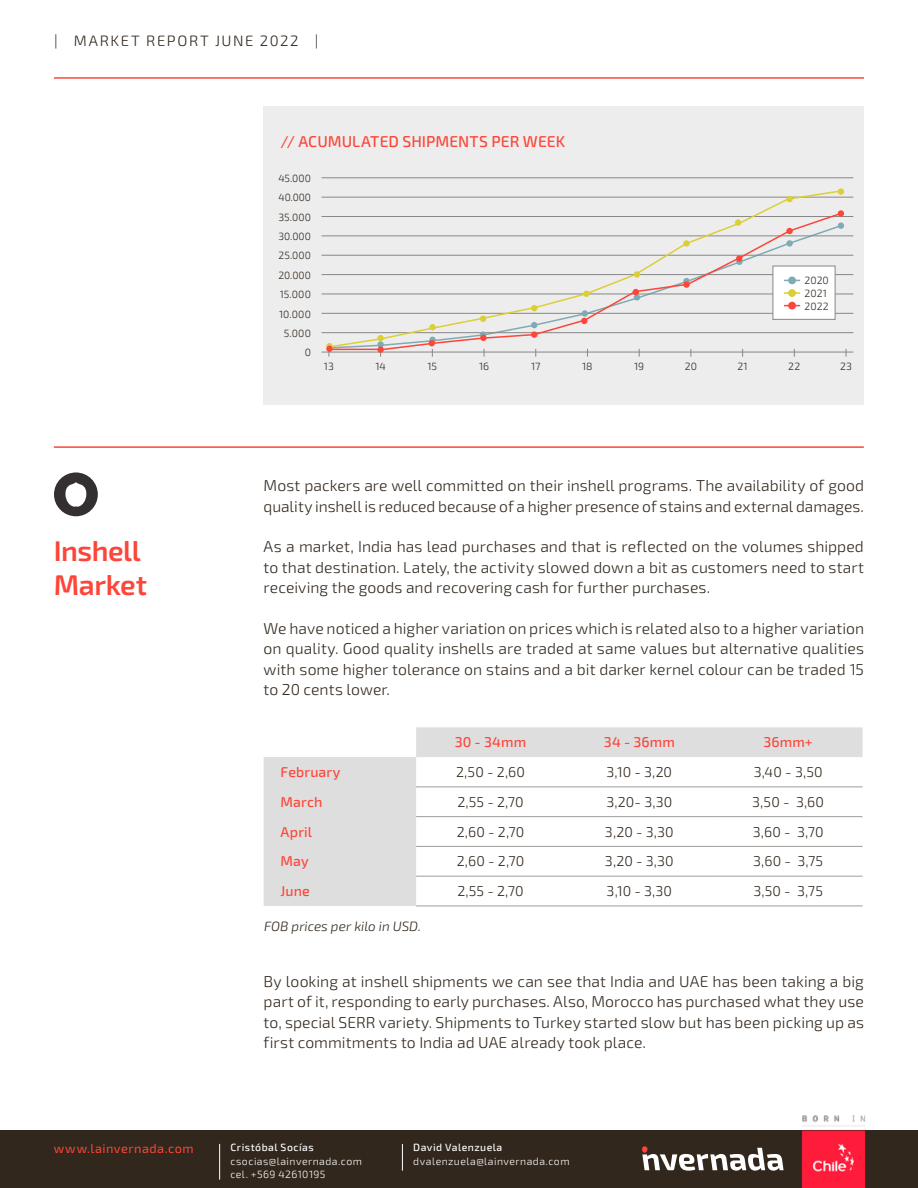
<style>
.page{position:relative;width:918px;height:1188px;background:#fff}
.page>*{position:absolute;margin:0;border:0;box-sizing:border-box;transform-origin:0 0}
.t1{font:600 28.5px/34.2px "Exo 2";letter-spacing:-.015em;color:#fd4539}
.t2{font:300 15.75px/20.4px "Exo 2";color:#31271d;text-align:justify}
.t3{font:500 15.75px "Exo 2";color:#fd4539}
.t4{font:300 15px "Exo 2";letter-spacing:.105em;color:#31271d}
.t5{font:300 14.25px "Exo 2";letter-spacing:.005em;color:#31271d}
.t6{font:500 14.25px "Exo 2";letter-spacing:.005em;color:#fd4539}
.t7{font:italic 300 13.5px "Exo 2";color:#31271d}
.t8{font:12.75px "Exo 2";letter-spacing:.035em;color:#fd4539}
.t9{font:300 10.5px "Exo 2";color:#31271d}
.t10{font:300 10.5px/13.5px "Exo 2";letter-spacing:.045em;color:#fff}
.t11{font:500 10.5px "Exo 2";letter-spacing:.045em;color:#fff}
</style>
<div class="page">
<div style="left:0;top:1131px;width:918px;height:57px;background:#31271d"></div>
<svg style="left:642px;top:1146px;width:142px;height:25px"></svg>
<hr style="left:219px;top:1144px;width:1px;height:36px;background:#fff">
<svg style="left:402px;top:1144px;width:1px;height:27px"></svg>
<img style="left:798px;top:1115px;width:71px;height:73px">
<div style="left:264px;top:107px;width:600px;height:298px;background:#ededed"></div>
<hr style="left:54px;top:77px;width:810px;height:2px;background:#fd4539">
<hr style="left:322px;top:178px;width:531px;height:1px;background:#878787">
<hr style="left:322px;top:216px;width:531px;height:1px;background:#878787">
<hr style="left:322px;top:197px;width:531px;height:1px;background:#878787">
<hr style="left:322px;top:274px;width:531px;height:1px;background:#878787">
<hr style="left:322px;top:294px;width:531px;height:1px;background:#878787">
<hr style="left:322px;top:313px;width:531px;height:1px;background:#878787">
<hr style="left:322px;top:332px;width:531px;height:1px;background:#878787">
<hr style="left:322px;top:255px;width:531px;height:1px;background:#878787">
<hr style="left:322px;top:236px;width:531px;height:1px;background:#878787">
<hr style="left:322px;top:352px;width:531px;height:1px;background:#878787">
<svg style="left:327px;top:189px;width:516px;height:23px"></svg>
<div style="left:786px;top:196px;width:7px;height:6px;background:#dbcf35;border-radius:50%"></div>
<div style="left:838px;top:188px;width:6px;height:7px;background:#dbcf35;border-radius:50%"></div>
<svg style="left:327px;top:212px;width:516px;height:139px"></svg>
<div style="left:838px;top:210px;width:6px;height:7px;background:#fd4539;border-radius:50%"></div>
<div style="left:786px;top:228px;width:7px;height:6px;background:#fd4539;border-radius:50%"></div>
<div style="left:736px;top:255px;width:6px;height:7px;background:#fd4539;border-radius:50%"></div>
<svg style="left:683px;top:281px;width:7px;height:7px"></svg>
<svg style="left:633px;top:289px;width:6px;height:6px"></svg>
<svg style="left:581px;top:318px;width:6px;height:6px"></svg>
<div style="left:531px;top:331px;width:6px;height:7px;background:#fd4539;border-radius:50%"></div>
<div style="left:480px;top:335px;width:7px;height:6px;background:#fd4539;border-radius:50%"></div>
<svg style="left:429px;top:340px;width:6px;height:17px"></svg>
<div style="left:377px;top:346px;width:7px;height:7px;background:#fd4539;border-radius:50%"></div>
<div style="left:326px;top:346px;width:7px;height:6px;background:#fd4539;border-radius:50%"></div>
<hr style="left:54px;top:446px;width:810px;height:2px;background:#fd4539">
<svg style="left:264px;top:727px;width:599px;height:179px"></svg>
<hr style="left:416px;top:787px;width:149px;height:1px;background:#9d9d9c">
<hr style="left:565px;top:787px;width:149px;height:1px;background:#9d9d9c">
<hr style="left:714px;top:787px;width:149px;height:1px;background:#9d9d9c">
<hr style="left:416px;top:816px;width:149px;height:1px;background:#9d9d9c">
<hr style="left:565px;top:816px;width:149px;height:1px;background:#9d9d9c">
<hr style="left:714px;top:816px;width:149px;height:1px;background:#9d9d9c">
<hr style="left:416px;top:846px;width:149px;height:1px;background:#9d9d9c">
<hr style="left:565px;top:846px;width:149px;height:1px;background:#9d9d9c">
<hr style="left:714px;top:846px;width:149px;height:1px;background:#9d9d9c">
<hr style="left:416px;top:876px;width:149px;height:1px;background:#9d9d9c">
<hr style="left:565px;top:876px;width:149px;height:1px;background:#9d9d9c">
<hr style="left:714px;top:876px;width:149px;height:1px;background:#9d9d9c">
<hr style="left:416px;top:906px;width:149px;height:1px;background:#9d9d9c">
<hr style="left:565px;top:906px;width:149px;height:1px;background:#9d9d9c">
<hr style="left:714px;top:906px;width:149px;height:1px;background:#9d9d9c">
<div style="left:54px;top:472px;width:44px;height:44px;background:#343032;border-radius:50%"></div>
<svg style="left:65px;top:482px;width:21px;height:25px"></svg>
<p class="t4" style="left:54px;top:32px;width:266px">| MARKET REPORT JUNE 2022 |</p>
<p class="t3" style="left:281px;top:132px;width:286px">// ACUMULATED SHIPMENTS PER WEEK</p>
<p class="t9" style="left:279px;top:172px;width:34px">45.000</p>
<p class="t9" style="left:279px;top:191px;width:34px">40.000</p>
<p class="t9" style="left:279px;top:211px;width:34px">35.000</p>
<p class="t9" style="left:279px;top:230px;width:34px">30.000</p>
<p class="t9" style="left:279px;top:250px;width:34px">25.000</p>
<p class="t9" style="left:279px;top:269px;width:34px">20.000</p>
<p class="t9" style="left:280px;top:288px;width:33px">15.000</p>
<p class="t9" style="left:279px;top:308px;width:33px">10.000</p>
<p class="t9" style="left:284px;top:327px;width:29px">5.000</p>
<p class="t9" style="left:305px;top:347px;width:8px">0</p>
<p class="t9" style="left:805px;top:275px;width:26px">2020</p>
<p class="t9" style="left:805px;top:287px;width:24px">2021</p>
<p class="t9" style="left:805px;top:300px;width:26px">2022</p>
<p class="t9" style="left:324px;top:360px;width:11px">13</p>
<p class="t9" style="left:375px;top:360px;width:12px">14</p>
<p class="t9" style="left:428px;top:360px;width:11px">15</p>
<p class="t9" style="left:479px;top:360px;width:12px">16</p>
<p class="t9" style="left:531px;top:360px;width:11px">17</p>
<p class="t9" style="left:582px;top:360px;width:12px">18</p>
<p class="t9" style="left:634px;top:360px;width:12px">19</p>
<p class="t9" style="left:685px;top:360px;width:14px">20</p>
<p class="t9" style="left:737px;top:360px;width:12px">21</p>
<p class="t9" style="left:788px;top:360px;width:14px">22</p>
<p class="t9" style="left:840px;top:360px;width:13px">23</p>
<p class="t1" style="left:54px;top:534px;width:95px">Inshell<br>Market</p>
<p class="t8" style="left:54px;top:1141px;width:141px">www.lainvernada.com</p>
<p class="t2" style="left:264px;top:476px;width:602px">Most packers are well committed on their inshell programs. The availability of good quality inshell is reduced because of a higher presence of stains and external damages.</p>
<p class="t2" style="left:264px;top:537px;width:602px">As a market, India has lead purchases and that is reflected on the volumes shipped to that destination. Lately, the activity slowed down a bit as customers need to start receiving the goods and recovering cash for further purchases.</p>
<p class="t2" style="left:264px;top:619px;width:602px">We have noticed a higher variation on prices which is related also to a higher variation on quality. Good quality inshells are traded at same values but alternative qualities with some higher tolerance on stains and a bit darker kernel colour can be traded 15 to 20 cents lower.</p>
<p class="t6" style="left:455px;top:734px;width:73px">30 - 34mm</p>
<p class="t6" style="left:604px;top:734px;width:73px">34 - 36mm</p>
<p class="t6" style="left:764px;top:734px;width:51px">36mm+</p>
<p class="t6" style="left:281px;top:764px;width:61px">February</p>
<p class="t5" style="left:456px;top:764px;width:70px">2,50 - 2,60</p>
<p class="t5" style="left:607px;top:764px;width:67px">3,10 - 3,20</p>
<p class="t5" style="left:754px;top:764px;width:70px">3,40 - 3,50</p>
<p class="t6" style="left:281px;top:793px;width:43px">March</p>
<p class="t5" style="left:457px;top:794px;width:68px">2,55 - 2,70</p>
<p class="t5" style="left:606px;top:794px;width:67px">3,20- 3,30</p>
<p class="t5" style="left:752px;top:794px;width:73px">3,50 - 3,60</p>
<p class="t6" style="left:281px;top:823px;width:33px">April</p>
<p class="t5" style="left:457px;top:823px;width:69px">2,60 - 2,70</p>
<p class="t5" style="left:605px;top:823px;width:70px">3,20 - 3,30</p>
<p class="t5" style="left:753px;top:823px;width:72px">3,60 - 3,70</p>
<p class="t6" style="left:281px;top:853px;width:30px">May</p>
<p class="t5" style="left:457px;top:853px;width:69px">2,60 - 2,70</p>
<p class="t5" style="left:605px;top:853px;width:70px">3,20 - 3,30</p>
<p class="t5" style="left:753px;top:853px;width:71px">3,60 - 3,75</p>
<p class="t6" style="left:281px;top:883px;width:31px">June</p>
<p class="t5" style="left:457px;top:883px;width:68px">2,55 - 2,70</p>
<p class="t5" style="left:607px;top:883px;width:67px">3,10 - 3,30</p>
<p class="t5" style="left:753px;top:883px;width:71px">3,50 - 3,75</p>
<p class="t7" style="left:264px;top:918px;width:158px">FOB prices per kilo in USD.</p>
<p class="t2" style="left:264px;top:972px;width:602px">By looking at inshell shipments we can see that India and UAE has been taking a big part of it, responding to early purchases. Also, Morocco has purchased what they use to, special SERR variety. Shipments to Turkey started slow but has been picking up as first commitments to India ad UAE already took place.</p>
<p class="t11" style="left:230px;top:1141px;width:85px">Cristóbal Socías</p>
<p class="t10" style="left:230px;top:1155px;width:133px">csocias@lainvernada.com cel. +569 42610195</p>
<p class="t11" style="left:413px;top:1141px;width:91px">David Valenzuela</p>
<p class="t10" style="left:413px;top:1155px;width:158px">dvalenzuela@lainvernada.com</p>
</div>
